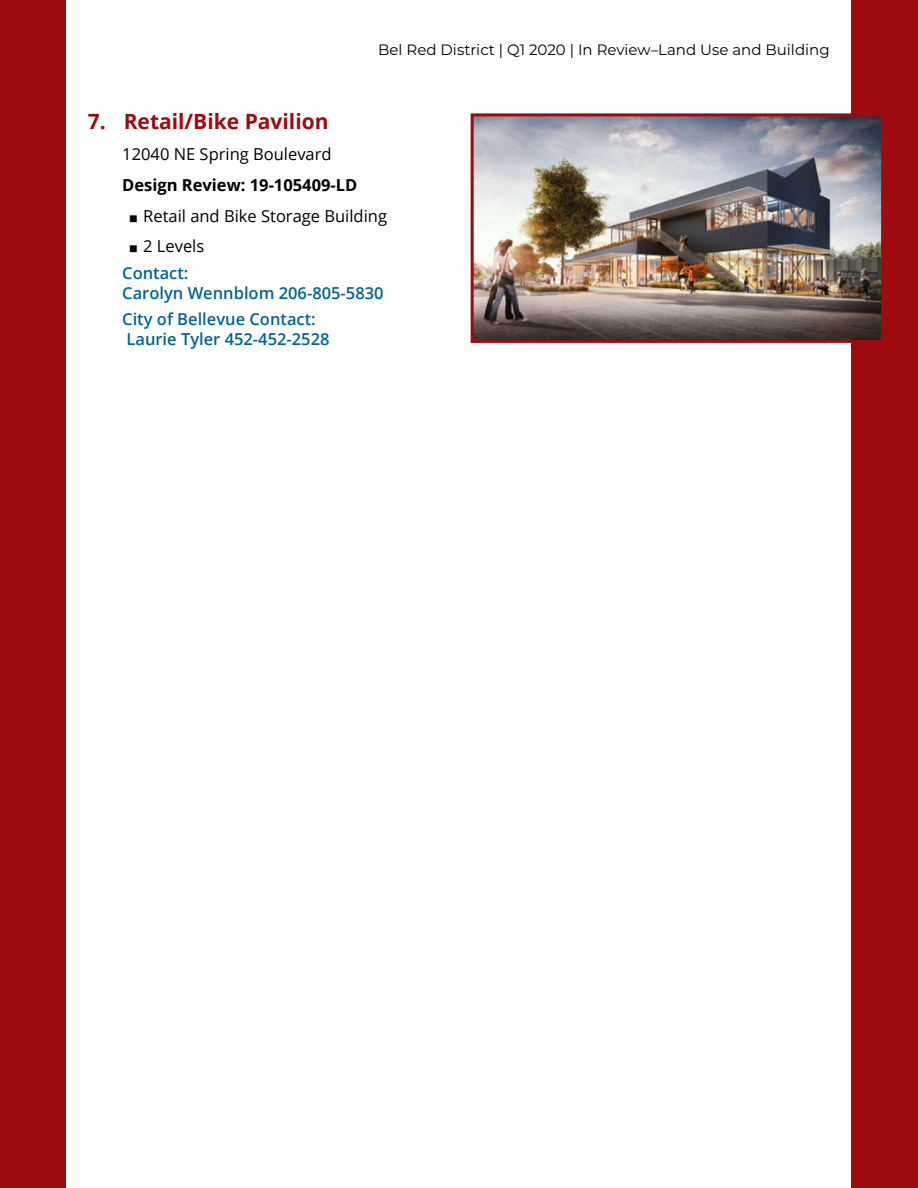
<style>
.page{position:relative;width:918px;height:1188px;background:#9e0b0f}
.page>*{position:absolute;margin:0;border:0;box-sizing:border-box;transform-origin:0 0}
.t1{font:700 21px "Open Sans";color:#9e0b0f}
.t2{font:16.5px/30.8px "Open Sans";color:#000}
.t3{font:600 16.5px/19.8px "Open Sans";color:#006597}
.t4{font:15px "Montserrat";color:#000}
.s1{font-weight:700}
</style>
<div class="page">
<div style="left:67px;top:0;width:784px;height:1188px;background:#fff"></div>
<img style="left:475px;top:117px;width:405px;height:222px">
<div style="left:471px;top:113px;width:413px;height:230px;border:3px solid #9e0b0f"></div>
<p class="t4" style="left:378px;top:39px;width:453px">Bel Red District | Q1 2020 | In Review–Land Use and Building</p>
<p class="t1" style="left:88px;top:107px;width:242px">7. Retail/Bike Pavilion</p>
<p class="t2" style="left:122px;top:138px;width:211px">12040 NE Spring Boulevard</p>
<p class="t2" style="left:128px;top:169px;width:260px;text-indent:-6px"><span class="s1">Design Review: 19-105409-LD<br></span>◼ Retail and Bike Storage Building ◼ 2 Levels</p>
<p class="t3" style="left:122px;top:263px;width:263px">Contact:<br>Carolyn Wennblom 206-805-5830</p>
<p class="t3" style="left:122px;top:309px;width:209px">City of Bellevue Contact:<br>Laurie Tyler 452-452-2528</p>
</div>
